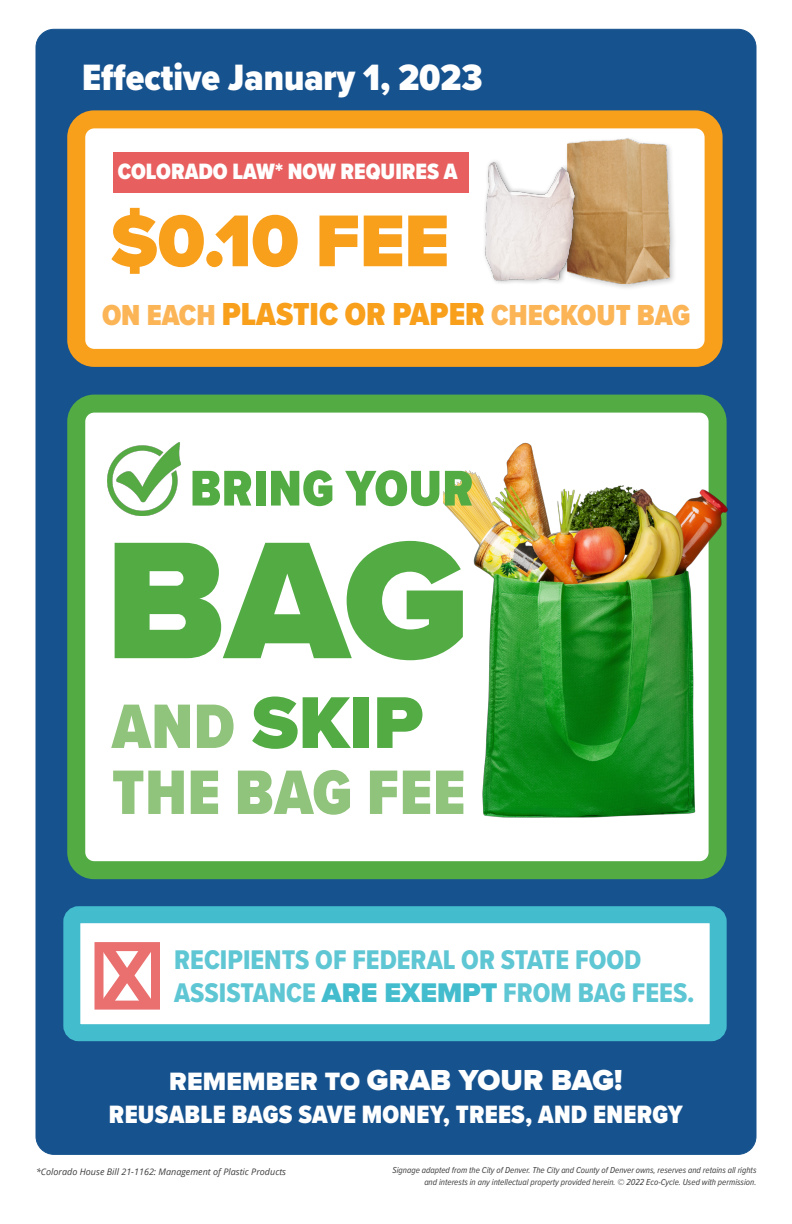
<style>
.page{position:relative;width:792px;height:1224px;background:#fff}
.page>*{position:absolute;margin:0;border:0;box-sizing:border-box;transform-origin:0 0}
.t1{font:900 173px "Proxima Nova";color:#52ac43}
.t2{font:700 78px "Proxima Nova";color:#ea6f6f}
.t3{font:900 76px "Proxima Nova";color:#f89f1c}
.t4{font:900 76px "Proxima Nova";color:#52ac43}
.t5{font:900 65px "Proxima Nova Cond";letter-spacing:.01em;color:#90c37b}
.t6{font:900 52px "Proxima Nova Cond";letter-spacing:.01em;color:#52ac43}
.t7{font:900 38px "Proxima Nova Cond";color:#fff}
.t8{font:900 30px "Proxima Nova Cond";color:#fbb557}
.t9{font:900 30px "Proxima Nova";color:#fff}
.t10{font:28px "Proxima Nova Cond Extrabld";color:#5fc6d4}
.t11{font:900 26px "Proxima Nova Cond";letter-spacing:.01em;color:#fff}
.t12{font:900 23px "Proxima Nova Cond";color:#fff}
.t13{font:italic 9px/12px "Proxima Nova Cond";color:#3e3e3f;text-align:right}
.t14{font:italic 9px "Open Sans";color:#3e3e3f}
.s1{font-size:33px;color:#f89f1c}
.s2{font-family:"Proxima Nova Cond";font-size:65px;color:#90c37b}
.s3{font-family:"Proxima Nova";font-weight:900;color:#43bccd}
.s4{font-size:26px}
</style>
<div class="page">
<div style="left:36px;top:29px;width:720px;height:1125px;background:#16528e;border-radius:18px"></div>
<div style="left:76px;top:119px;width:638px;height:239px;background:#fff;border-radius:18px"></div>
<div style="left:67px;top:110px;width:656px;height:257px;border:18px solid #f89f1c;border-radius:18px"></div>
<div style="left:113px;top:152px;width:356px;height:40px;background:#e85f5f"></div>
<div style="left:564px;top:136px;width:113px;height:155px;background:#231f20;opacity:.24"></div>
<img style="left:558px;top:128px;width:136px;height:155px">
<img style="left:461px;top:157px;width:130px;height:129px">
<div style="left:76px;top:404px;width:642px;height:466px;background:#fff;border-radius:18px"></div>
<div style="left:67px;top:395px;width:660px;height:484px;border:18px solid #52ac43;border-radius:18px"></div>
<img style="left:444px;top:430px;width:313px;height:406px">
<img style="left:107px;top:443px;width:73px;height:73px">
<div style="left:72px;top:915px;width:646px;height:118px;background:#fff;border-radius:7px"></div>
<div style="left:63px;top:906px;width:664px;height:135px;border:17px solid #43bccd;border-radius:7px"></div>
<div style="left:94px;top:942px;width:66px;height:68px;border:9px solid #ea6f6f"></div>
<p class="t7" style="left:82px;top:49px;width:402px">Effective January 1, 2023</p>
<p class="t12" style="left:118px;top:155px;width:341px">COLORADO LAW* NOW REQUIRES A</p>
<p class="t3" style="left:110px;top:184px;width:341px">$0.10 FEE</p>
<p class="t8" style="left:102px;top:293px;width:590px">ON EACH <span class="s1">PLASTIC OR PAPER</span> CHECKOUT BAG</p>
<p class="t6" style="left:190px;top:450px;width:285px">BRING YOUR</p>
<p class="t1" style="left:105px;top:472px;width:365px">BAG</p>
<p class="t4" style="left:112px;top:666px;width:313px"><span class="s2">AND</span> SKIP</p>
<p class="t5" style="left:112px;top:744px;width:355px">THE BAG FEE</p>
<p class="t2" style="left:101px;top:918px;width:54px">X</p>
<p class="t10" style="left:174px;top:939px;width:469px">RECIPIENTS OF FEDERAL OR STATE FOOD</p>
<p class="t10" style="left:174px;top:972px;width:522px">ASSISTANCE <span class="s3">ARE EXEMPT</span> FROM BAG FEES.</p>
<p class="t9" style="left:169px;top:1057px;width:455px"><span class="s4">REMEMBER TO</span> GRAB YOUR BAG!</p>
<p class="t11" style="left:109px;top:1095px;width:575px">REUSABLE BAGS SAVE MONEY, TREES, AND ENERGY</p>
<p class="t14" style="left:36px;top:1165px;width:252px">*Colorado House Bill 21-1162: Management of Plastic Products</p>
<p class="t13" style="left:392px;top:1163px;width:366px">Signage adapted from the City of Denver. The City and County of Denver owns, reserves and retains all rights and interests in any intellectual property provided herein. © 2022 Eco-Cycle. Used with permission.</p>
</div>
